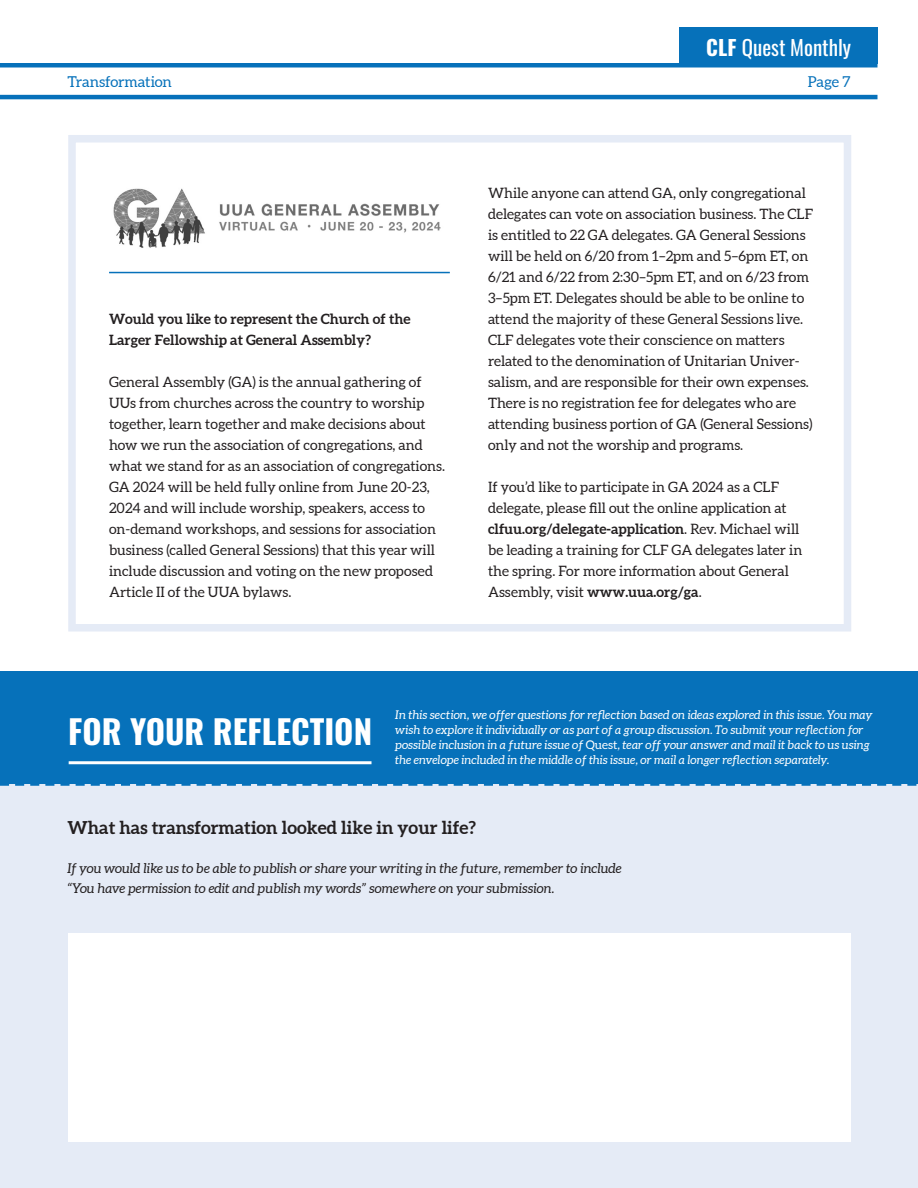
<style>
.page{position:relative;width:918px;height:1188px;background:#fff}
.page>*{position:absolute;margin:0;border:0;box-sizing:border-box;transform-origin:0 0}
.headline{font:700 33px "Oswald";color:#fff}
.t1{font:21px "Oswald";color:#fff}
.body_text{font:700 18px "Aleo";color:#231f20}
.t2{font:15px "Aleo";letter-spacing:-.01em;color:#0671ba}
.body_text-2{font:14.25px/21px "Aleo";color:#231f20}
.body_text-3{font:700 14.25px/21px "Aleo";color:#231f20}
.body_text-4{font:italic 13.5px/19.5px "Aleo";color:#231f20}
.body_text-5{font:italic 12px/15px "Aleo";color:#fff}
.s1{font-weight:700}
.s2{font-style:normal}
</style>
<div class="page">
<hr style="left:0;top:95px;width:878px;height:4px;background:#0671ba">
<div style="left:0;top:63px;width:878px;height:5px;background:#0671ba"></div>
<div style="left:679px;top:27px;width:199px;height:37px;background:#0671ba"></div>
<div style="left:0;top:783px;width:918px;height:405px;background:#e5ebf6"></div>
<svg style="left:0;top:784px;width:917px;height:2px"></svg>
<div style="left:0;top:672px;width:918px;height:112px;background:#0671ba"></div>
<div style="left:68px;top:933px;width:783px;height:208px;background:#fff"></div>
<hr style="left:69px;top:761px;width:303px;height:3px;background:#fff">
<div style="left:68px;top:135px;width:783px;height:497px;border:8px solid #e5ebf6"></div>
<img style="left:113px;top:188px;width:328px;height:60px">
<hr style="left:109px;top:272px;width:341px;height:1px;background:#0671ba">
<h2 class="t1" style="left:706px;top:28px;width:146px"><span class="s1">CLF</span> Quest Monthly</h2>
<p class="t2" style="left:68px;top:73px;width:106px">Transformation</p>
<p class="t2" style="left:808px;top:73px;width:44px">Page 7</p>
<p class="body_text-3" style="left:109px;top:309px;width:303px">Would you like to represent the Church of the<br>Larger Fellowship at General Assembly?</p>
<p class="body_text-2" style="left:109px;top:372px;width:337px">General Assembly (GA) is the annual gathering of UUs from churches across the country to worship together, learn together and make decisions about how we run the association of congregations, and what we stand for as an association of congregations.<br>GA 2024 will be held fully online from June 20-23, 2024 and will include worship, speakers, access to on-demand workshops, and sessions for association business (called General Sessions) that this year will include discussion and voting on the new proposed Article II of the UUA bylaws.</p>
<p class="body_text-2" style="left:488px;top:183px;width:326px">While anyone can attend GA, only congregational delegates can vote on association business. The CLF is entitled to 22 GA delegates. GA General Sessions will be held on 6/20 from 1–2pm and 5–6pm ET, on 6/21 and 6/22 from 2:30–5pm ET, and on 6/23 from 3–5pm ET. Delegates should be able to be online to attend the majority of these General Sessions live.<br>CLF delegates vote their conscience on matters related to the denomination of Unitarian Univer&shy;salism, and are responsible for their own expenses.<br>There is no registration fee for delegates who are attending business portion of GA (General Sessions) only and not the worship and programs.</p>
<p class="body_text-2" style="left:488px;top:477px;width:316px">If you’d like to participate in GA 2024 as a CLF delegate, please fill out the online application at <span class="s1">clfuu.org/delegate-application</span>. Rev. Michael will be leading a training for CLF GA delegates later in the spring. For more information about General Assembly, visit <span class="s1">www.uua.org/ga</span>.</p>
<p class="headline" style="left:68px;top:715px;width:305px">FOR YOUR REFLECTION</p>
<p class="body_text-5" style="left:395px;top:707px;width:479px">In this section, we offer questions for reflection based on ideas explored in this issue. You may wish to explore it individually or as part of a group discussion. To submit your reflection for possible inclusion in a future issue of <span class="s2">Quest</span>, tear off your answer and mail it back to us using the envelope included in the middle of this issue, or mail a longer reflection separately.</p>
<p class="body_text" style="left:67px;top:817px;width:410px">What has transformation looked like in your life?</p>
<p class="body_text-4" style="left:67px;top:859px;width:556px">If you would like us to be able to publish or share your writing in the future, remember to include “You have permission to edit and publish my words” somewhere on your submission.</p>
</div>
